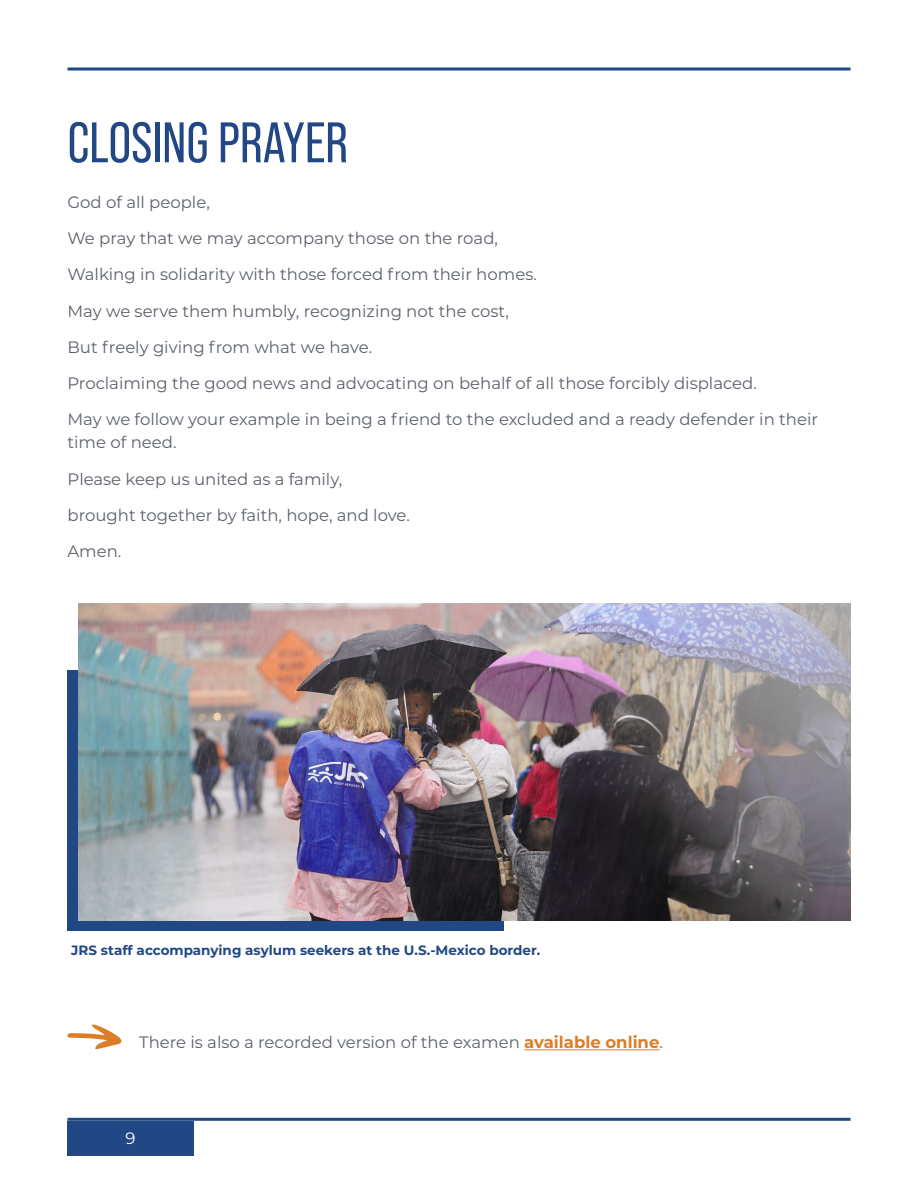
<style>
.page{position:relative;width:918px;height:1188px;background:#fff}
.page>*{position:absolute;margin:0;border:0;box-sizing:border-box;transform-origin:0 0}
.t1{font:57px "Bebas Neue Pro";color:#214885}
.t2{font:16.5px/36.3px "Montserrat";color:#5b616b}
.t3{font:16.5px "Montserrat";color:#fff}
.t4{font:700 13.5px "Montserrat";color:#214885}
.s1{font-weight:700;color:#db7e27}
</style>
<div class="page">
<div style="left:68px;top:670px;width:436px;height:261px;background:#214885"></div>
<img style="left:78px;top:604px;width:772px;height:316px">
<svg style="left:67px;top:1025px;width:55px;height:24px"></svg>
<hr style="left:524px;top:1049px;width:136px;height:1px;background:#db7e27">
<hr style="left:68px;top:68px;width:782px;height:3px;background:#214885">
<hr style="left:68px;top:1118px;width:782px;height:3px;background:#214885">
<div style="left:68px;top:1121px;width:126px;height:34px;background:#214885"></div>
<h1 class="t1" style="left:68px;top:110px;width:282px">CLOSING PRAYER</h1>
<p class="t2" style="left:67px;top:183px;width:144px">God of all people,</p>
<p class="t2" style="left:67px;top:219px;width:432px">We pray that we may accompany those on the road,</p>
<p class="t2" style="left:67px;top:256px;width:471px">Walking in solidarity with those forced from their homes.</p>
<p class="t2" style="left:67px;top:292px;width:443px">May we serve them humbly, recognizing not the cost,</p>
<p class="t2" style="left:67px;top:328px;width:306px">But freely giving from what we have.</p>
<p class="t2" style="left:67px;top:365px;width:752px">Proclaiming the good news and advocating on behalf of all those forcibly displaced.<br>May we follow your example in being a friend to the excluded and a ready defender in their</p>
<p class="t2" style="left:67px;top:424px;width:111px">time of need.</p>
<p class="t2" style="left:67px;top:460px;width:276px">Please keep us united as a family,</p>
<p class="t2" style="left:67px;top:496px;width:344px">brought together by faith, hope, and love.</p>
<p class="t2" style="left:67px;top:533px;width:56px">Amen.</p>
<p class="t4" style="left:71px;top:941px;width:471px">JRS staff accompanying asylum seekers at the U.S.-Mexico border.</p>
<p class="t2" style="left:139px;top:1024px;width:525px">There is also a recorded version of the examen <span class="s1">available online</span>.</p>
<p class="t3" style="left:126px;top:1127px;width:12px">9</p>
</div>
